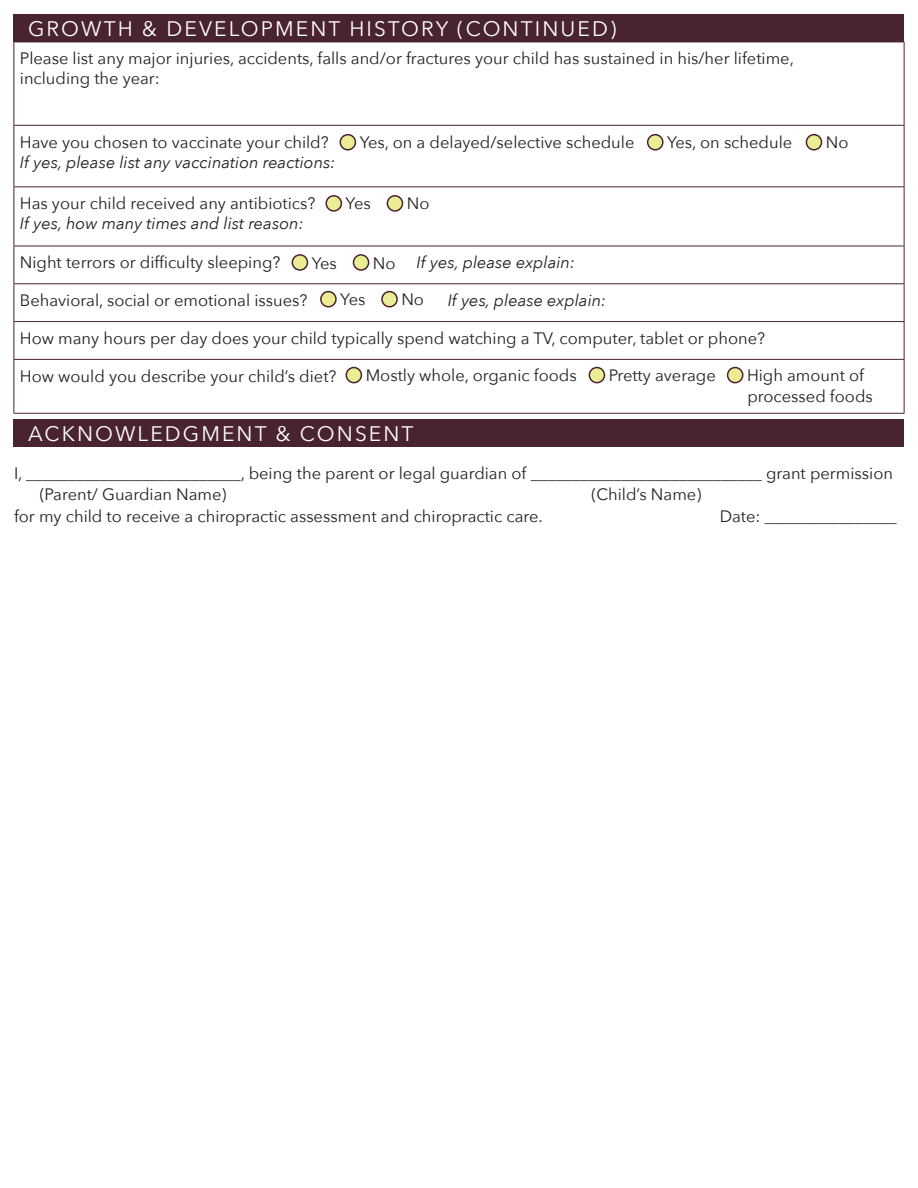
<style>
.page{position:relative;width:918px;height:1188px;background:#fff}
.page>*{position:absolute;margin:0;border:0;box-sizing:border-box;transform-origin:0 0}
.t1{font:21px "Avenir Next";letter-spacing:.1em;color:#fff}
.t2{font:16.5px/19.8px "Avenir Next";color:#231f20}
.t3{font:italic 16.5px "Avenir Next";color:#231f20}
</style>
<div class="page">
<hr style="left:14px;top:42px;width:890px;height:1px;background:#4c212f">
<hr style="left:14px;top:42px;width:1px;height:83px;background:#4c212f">
<hr style="left:904px;top:42px;width:1px;height:83px;background:#4c212f">
<hr style="left:14px;top:125px;width:890px;height:1px;background:#4c212f">
<hr style="left:14px;top:126px;width:1px;height:60px;background:#4c212f">
<hr style="left:904px;top:126px;width:1px;height:60px;background:#4c212f">
<hr style="left:14px;top:186px;width:890px;height:1px;background:#4c212f">
<hr style="left:14px;top:187px;width:1px;height:59px;background:#4c212f">
<hr style="left:904px;top:187px;width:1px;height:59px;background:#4c212f">
<hr style="left:14px;top:246px;width:890px;height:1px;background:#4c212f">
<hr style="left:14px;top:246px;width:1px;height:37px;background:#4c212f">
<hr style="left:904px;top:246px;width:1px;height:37px;background:#4c212f">
<hr style="left:14px;top:283px;width:890px;height:1px;background:#4c212f">
<hr style="left:14px;top:284px;width:1px;height:37px;background:#4c212f">
<hr style="left:904px;top:284px;width:1px;height:37px;background:#4c212f">
<hr style="left:14px;top:321px;width:890px;height:1px;background:#4c212f">
<hr style="left:14px;top:322px;width:1px;height:37px;background:#4c212f">
<hr style="left:904px;top:322px;width:1px;height:37px;background:#4c212f">
<hr style="left:14px;top:359px;width:890px;height:1px;background:#4c212f">
<hr style="left:14px;top:360px;width:1px;height:53px;background:#4c212f">
<hr style="left:904px;top:360px;width:1px;height:53px;background:#4c212f">
<hr style="left:14px;top:413px;width:890px;height:1px;background:#4c212f">
<div style="left:14px;top:14px;width:890px;height:28px;background:#4a2331"></div>
<div style="left:292px;top:255px;width:15px;height:15px;background:#ebed95;border-radius:50%"></div>
<div style="left:292px;top:254px;width:16px;height:17px;border:2px solid #4c212f;border-radius:50%"></div>
<div style="left:353px;top:255px;width:16px;height:15px;background:#ebed95;border-radius:50%"></div>
<div style="left:353px;top:254px;width:16px;height:17px;border:2px solid #4c212f;border-radius:50%"></div>
<div style="left:326px;top:196px;width:15px;height:15px;background:#ebed95;border-radius:50%"></div>
<div style="left:325px;top:195px;width:17px;height:17px;border:2px solid #4c212f;border-radius:50%"></div>
<div style="left:387px;top:196px;width:15px;height:15px;background:#ebed95;border-radius:50%"></div>
<div style="left:387px;top:195px;width:16px;height:17px;border:2px solid #4c212f;border-radius:50%"></div>
<div style="left:340px;top:135px;width:15px;height:15px;background:#ebed95;border-radius:50%"></div>
<div style="left:340px;top:134px;width:16px;height:17px;border:2px solid #4c212f;border-radius:50%"></div>
<div style="left:346px;top:368px;width:15px;height:15px;background:#ebed95;border-radius:50%"></div>
<div style="left:346px;top:367px;width:16px;height:16px;border:2px solid #4c212f;border-radius:50%"></div>
<div style="left:648px;top:135px;width:15px;height:15px;background:#ebed95;border-radius:50%"></div>
<div style="left:647px;top:134px;width:17px;height:17px;border:2px solid #4c212f;border-radius:50%"></div>
<div style="left:589px;top:368px;width:15px;height:15px;background:#ebed95;border-radius:50%"></div>
<div style="left:589px;top:367px;width:16px;height:16px;border:2px solid #4c212f;border-radius:50%"></div>
<div style="left:806px;top:135px;width:16px;height:15px;background:#ebed95;border-radius:50%"></div>
<div style="left:806px;top:134px;width:16px;height:17px;border:2px solid #4c212f;border-radius:50%"></div>
<div style="left:728px;top:368px;width:15px;height:15px;background:#ebed95;border-radius:50%"></div>
<div style="left:727px;top:367px;width:16px;height:16px;border:2px solid #4c212f;border-radius:50%"></div>
<div style="left:321px;top:292px;width:15px;height:15px;background:#ebed95;border-radius:50%"></div>
<div style="left:320px;top:291px;width:17px;height:17px;border:2px solid #4c212f;border-radius:50%"></div>
<div style="left:382px;top:292px;width:15px;height:15px;background:#ebed95;border-radius:50%"></div>
<div style="left:381px;top:291px;width:17px;height:17px;border:2px solid #4c212f;border-radius:50%"></div>
<div style="left:14px;top:419px;width:890px;height:28px;background:#4a2331"></div>
<p class="t1" style="left:28px;top:11px;width:590px">GROWTH &amp; DEVELOPMENT HISTORY (CONTINUED)</p>
<p class="t2" style="left:20px;top:48px;width:776px">Please list any major injuries, accidents, falls and/or fractures your child has sustained in his/her lifetime, including the year:</p>
<p class="t2" style="left:20px;top:131px;width:310px">Have you chosen to vaccinate your child?</p>
<p class="t3" style="left:20px;top:148px;width:317px">If yes, please list any vaccination reactions:</p>
<p class="t2" style="left:20px;top:193px;width:297px">Has your child received any antibiotics?</p>
<p class="t3" style="left:20px;top:209px;width:285px">If yes, how many times and list reason:</p>
<p class="t2" style="left:20px;top:252px;width:262px">Night terrors or difficulty sleeping?</p>
<p class="t3" style="left:417px;top:249px;width:160px">If yes, please explain:</p>
<p class="t2" style="left:20px;top:290px;width:289px">Behavioral, social or emotional issues?</p>
<p class="t3" style="left:448px;top:287px;width:160px">If yes, please explain:</p>
<p class="t2" style="left:20px;top:328px;width:747px">How many hours per day does your child typically spend watching a TV, computer, tablet or phone?</p>
<p class="t2" style="left:20px;top:366px;width:318px">How would you describe your child’s diet?</p>
<p class="t2" style="left:747px;top:385px;width:127px">processed foods</p>
<p class="t2" style="left:360px;top:132px;width:276px">Yes, on a delayed/selective schedule</p>
<p class="t2" style="left:667px;top:132px;width:127px">Yes, on schedule</p>
<p class="t2" style="left:826px;top:132px;width:24px">No</p>
<p class="t2" style="left:346px;top:193px;width:27px">Yes</p>
<p class="t2" style="left:407px;top:193px;width:24px">No</p>
<p class="t2" style="left:312px;top:252px;width:27px">Yes</p>
<p class="t2" style="left:373px;top:252px;width:24px">No</p>
<p class="t2" style="left:340px;top:289px;width:27px">Yes</p>
<p class="t2" style="left:401px;top:289px;width:24px">No</p>
<p class="t2" style="left:366px;top:365px;width:213px">Mostly whole, organic foods</p>
<p class="t2" style="left:747px;top:365px;width:119px">High amount of</p>
<p class="t2" style="left:609px;top:365px;width:109px">Pretty average</p>
<p class="t1" style="left:28px;top:416px;width:387px">ACKNOWLEDGMENT &amp; CONSENT</p>
<p class="t2" style="left:14px;top:462px;width:880px">I, __________________________, being the parent or legal guardian of ____________________________ grant permission</p>
<p class="t2" style="left:14px;top:506px;width:530px">for my child to receive a chiropractic assessment and chiropractic care.</p>
<p class="t2" style="left:720px;top:506px;width:179px">Date: ________________</p>
<p class="t2" style="left:40px;top:483px;width:188px">(Parent/ Guardian Name)</p>
<p class="t2" style="left:591px;top:483px;width:111px">(Child’s Name)</p>
</div>
